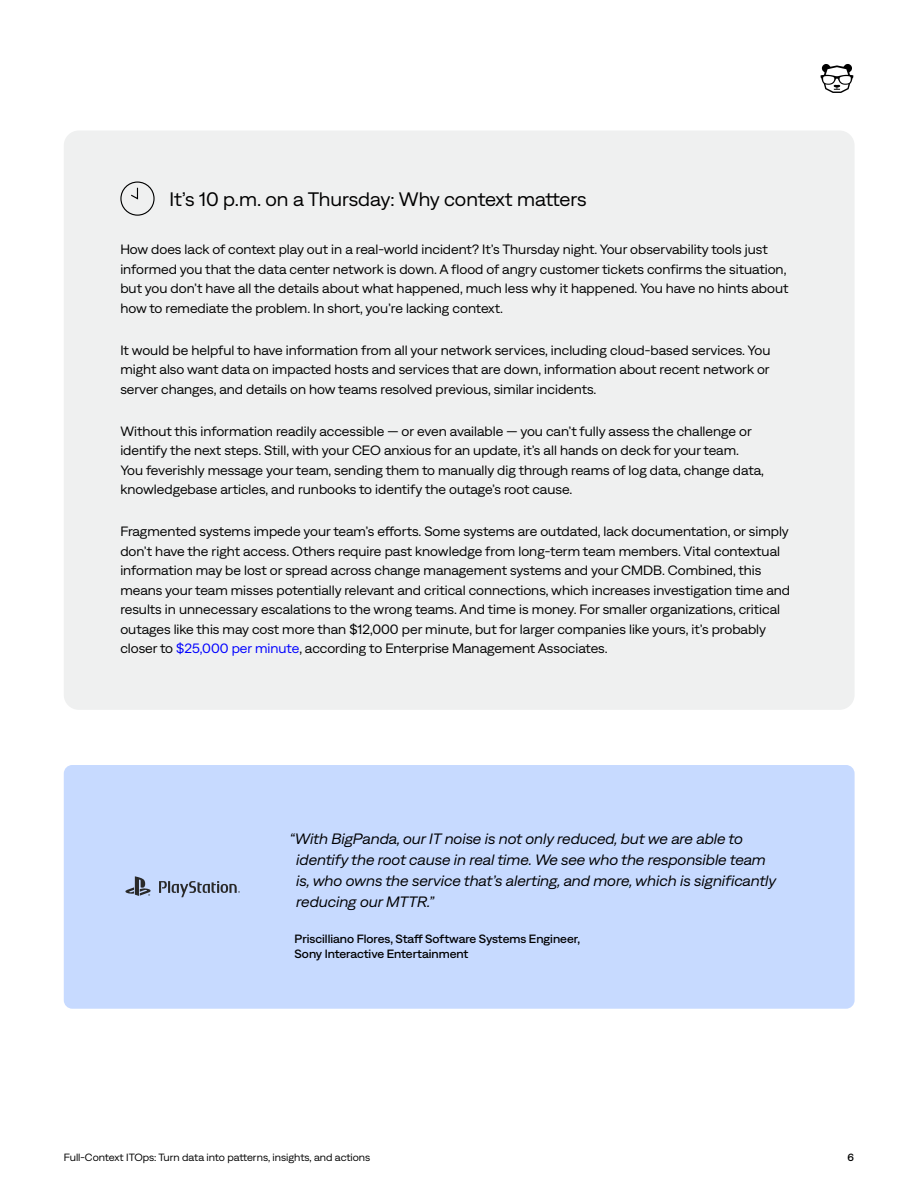
<style>
.page{position:relative;width:918px;height:1188px;background:#fff}
.page>*{position:absolute;margin:0;border:0;box-sizing:border-box;transform-origin:0 0}
.t1{font:19.5px "Denim WD";color:#000}
.t2{font:italic 15px "Denim WD";color:#000}
.t3{font:13.5px/19.5px "Denim WD";color:#000}
.t4{font:500 12px "Denim WD";color:#000}
.t5{font:10.5px "Denim WD";color:#000}
.t6{font:500 10.5px "Denim WD";color:#000}
.s1{color:#00f}
</style>
<div class="page">
<svg style="left:820px;top:64px;width:33px;height:29px"></svg>
<div style="left:64px;top:130px;width:791px;height:580px;background:#eff0f0;border-radius:15px"></div>
<div style="left:64px;top:765px;width:791px;height:244px;background:#c7daff;border-radius:9px"></div>
<svg style="left:125px;top:876px;width:26px;height:20px"></svg>
<svg style="left:159px;top:881px;width:81px;height:16px"></svg>
<svg style="left:120px;top:181px;width:35px;height:35px"></svg>
<p class="t1" style="left:170px;top:185px;width:419px">It’s 10 p.m. on a Thursday: Why context matters</p>
<p class="t3" style="left:120px;top:239px;width:670px">How does lack of context play out in a real-world incident? It’s Thursday night. Your observability tools just informed you that the data center network is down. A flood of angry customer tickets confirms the situation, but you don’t have all the details about what happened, much less why it happened. You have no hints about how to remediate the problem. In short, you’re lacking context.</p>
<p class="t3" style="left:120px;top:339px;width:652px;text-align:justify">It would be helpful to have information from all your network services, including cloud-based services. You might also want data on impacted hosts and services that are down, information about recent network or server changes, and details on how teams resolved previous, similar incidents.</p>
<p class="t3" style="left:120px;top:420px;width:645px">Without this information readily accessible — or even available — you can’t fully assess the challenge or identify the next steps. Still, with your CEO anxious for an update, it’s all hands on deck for your team.<br>You feverishly message your team, sending them to manually dig through reams of log data, change data, knowledgebase articles, and runbooks to identify the outage’s root cause.</p>
<p class="t3" style="left:120px;top:521px;width:671px">Fragmented systems impede your team’s efforts. Some systems are outdated, lack documentation, or simply don’t have the right access. Others require past knowledge from long-term team members. Vital contextual information may be lost or spread across change management systems and your CMDB. Combined, this means your team misses potentially relevant and critical connections, which increases investigation time and results in unnecessary escalations to the wrong teams. And time is money. For smaller organizations, critical outages like this may cost more than $12,000 per minute, but for larger companies like yours, it’s probably closer to <span class="s1">$25,000 per minute</span>, according to Enterprise Management Associates.</p>
<p class="t2" style="left:289px;top:829px;width:455px">“With BigPanda, our IT noise is not only reduced, but we are able to</p>
<p class="t2" style="left:296px;top:850px;width:471px">identify the root cause in real time. We see who the responsible team</p>
<p class="t2" style="left:296px;top:871px;width:481px">is, who owns the service that’s alerting, and more, which is significantly</p>
<p class="t2" style="left:296px;top:892px;width:139px">reducing our MTTR.”</p>
<p class="t4" style="left:295px;top:931px;width:287px">Priscilliano Flores, Staff Software Systems Engineer,</p>
<p class="t4" style="left:295px;top:946px;width:175px">Sony Interactive Entertainment</p>
<p class="t5" style="left:64px;top:1150px;width:308px">Full-Context ITOps: Turn data into patterns, insights, and actions</p>
<p class="t6" style="left:848px;top:1150px;width:8px">6</p>
</div>
